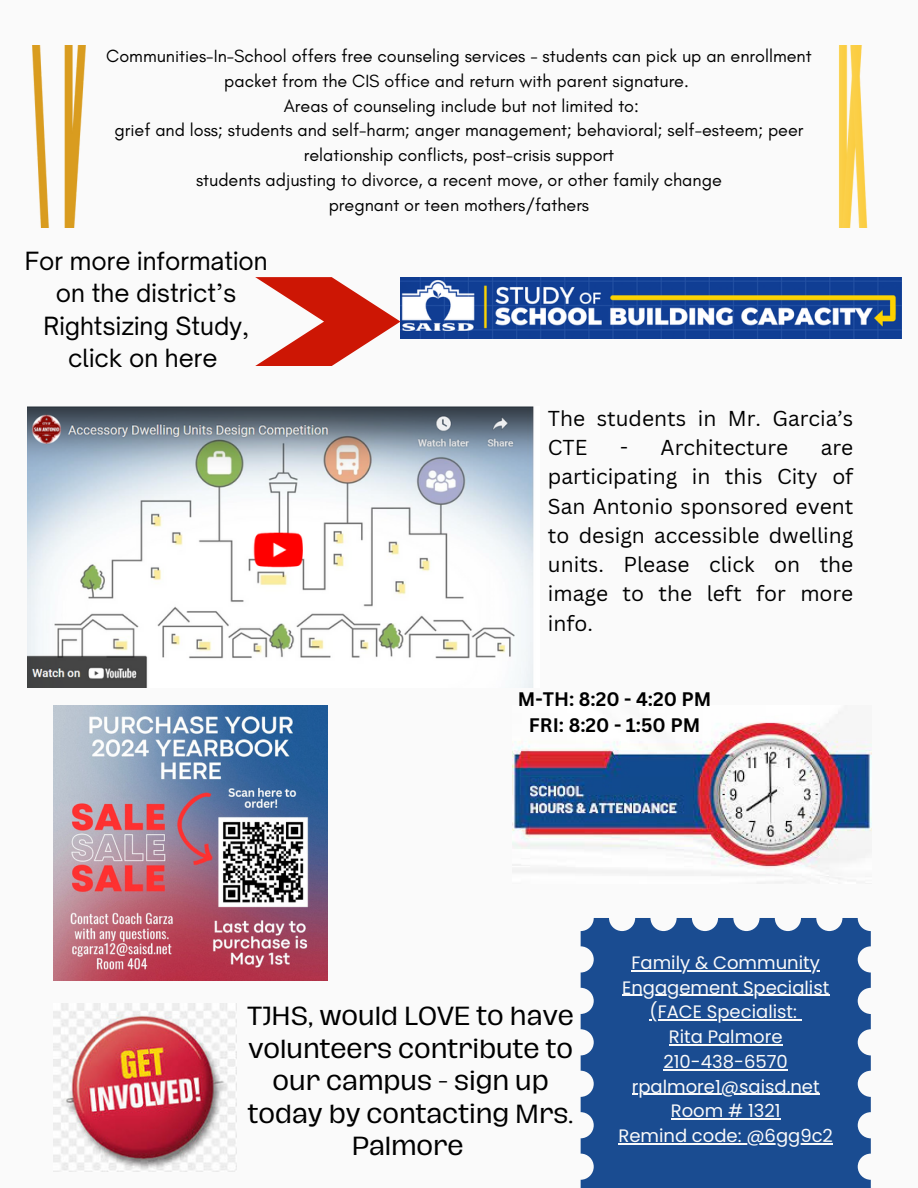
<style>
.page{position:relative;width:918px;height:1188px;background:#fafafa}
.page>*{position:absolute;margin:0;border:0;box-sizing:border-box;transform-origin:0 0}
.t1{font:24px/32.7px "Hagrid Text";color:#000;text-align:center}
.t2{font:24px/32.7px "Open Sauce One";color:#000;text-align:center}
.t3{font:21px/29.2px "Canva Sans";color:#000}
.t4{font:700 19.05px "Canva Sans";color:#000}
.t5{font:18px/24.8px "Glacial Indifference";color:#000;text-align:center}
.t6{font:18px/24.8px "Poppins";color:#fafafa;text-align:center}
</style>
<div class="page">
<img style="left:32px;top:46px;width:836px;height:181px">
<img style="left:512px;top:722px;width:359px;height:154px">
<img style="left:53px;top:1004px;width:183px;height:166px">
<img style="left:401px;top:277px;width:500px;height:62px">
<svg style="left:255px;top:277px;width:146px;height:89px"></svg>
<svg style="left:581px;top:918px;width:290px;height:270px;background:#2c5a99"></svg>
<img style="left:53px;top:706px;width:275px;height:274px">
<img style="left:27px;top:407px;width:507px;height:281px">
<hr style="left:632px;top:970px;width:188px;height:1px;background:#fafafa">
<hr style="left:622px;top:995px;width:207px;height:1px;background:#fafafa">
<hr style="left:650px;top:1020px;width:147px;height:1px;background:#fafafa">
<hr style="left:669px;top:1044px;width:114px;height:1px;background:#fafafa">
<hr style="left:664px;top:1069px;width:124px;height:1px;background:#fafafa">
<hr style="left:632px;top:1094px;width:188px;height:1px;background:#fafafa">
<hr style="left:671px;top:1119px;width:110px;height:1px;background:#fafafa">
<hr style="left:618px;top:1143px;width:215px;height:1px;background:#fafafa">
<p class="t5" style="left:106px;top:43px;width:707px">Communities-In-School offers free counseling services - students can pick up an enrollment packet from the CIS office and return with parent signature.</p>
<p class="t5" style="left:284px;top:93px;width:357px">Areas of counseling include but not limited to:</p>
<p class="t5" style="left:114px;top:118px;width:691px">grief and loss; students and self-harm; anger management; behavioral; self-esteem; peer relationship conflicts, post-crisis support</p>
<p class="t5" style="left:196px;top:167px;width:527px">students adjusting to divorce, a recent move, or other family change</p>
<p class="t5" style="left:329px;top:192px;width:262px">pregnant or teen mothers/fathers</p>
<p class="t2" style="left:25px;top:244px;width:245px">For more information on the district’s<br>Rightsizing Study, click on here</p>
<p class="t3" style="left:548px;top:403px;width:307px">The students in Mr. Garcia’s<br>CTE</p>
<p class="t3" style="left:620px;top:432px;width:170px">- Architecture</p>
<p class="t3" style="left:548px;top:432px;width:307px;text-align:justify;text-indent:273px">are participating in this City of San Antonio sponsored event to design accessible dwelling units. Please click on the image to the left for more info.</p>
<p class="t4" style="left:518px;top:686px;width:195px">M-TH: 8:20 - 4:20 PM</p>
<p class="t4" style="left:529px;top:712px;width:173px">FRI: 8:20 - 1:50 PM</p>
<p class="t1" style="left:248px;top:1000px;width:328px">TJHS, would LOVE to have volunteers contribute to our campus - sign up today by contacting Mrs.<br>Palmore</p>
<p class="t6" style="left:622px;top:950px;width:209px">Family &amp; Community<br>Engagement Specialist (FACE Specialist:</p>
<p class="t6" style="left:669px;top:1024px;width:115px">Rita Palmore</p>
<p class="t6" style="left:664px;top:1049px;width:126px">210-438-6570</p>
<p class="t6" style="left:632px;top:1074px;width:189px">rpalmore1@saisd.net</p>
<p class="t6" style="left:671px;top:1099px;width:111px">Room # 1321</p>
<p class="t6" style="left:618px;top:1123px;width:216px">Remind code: @6gg9c2</p>
</div>
